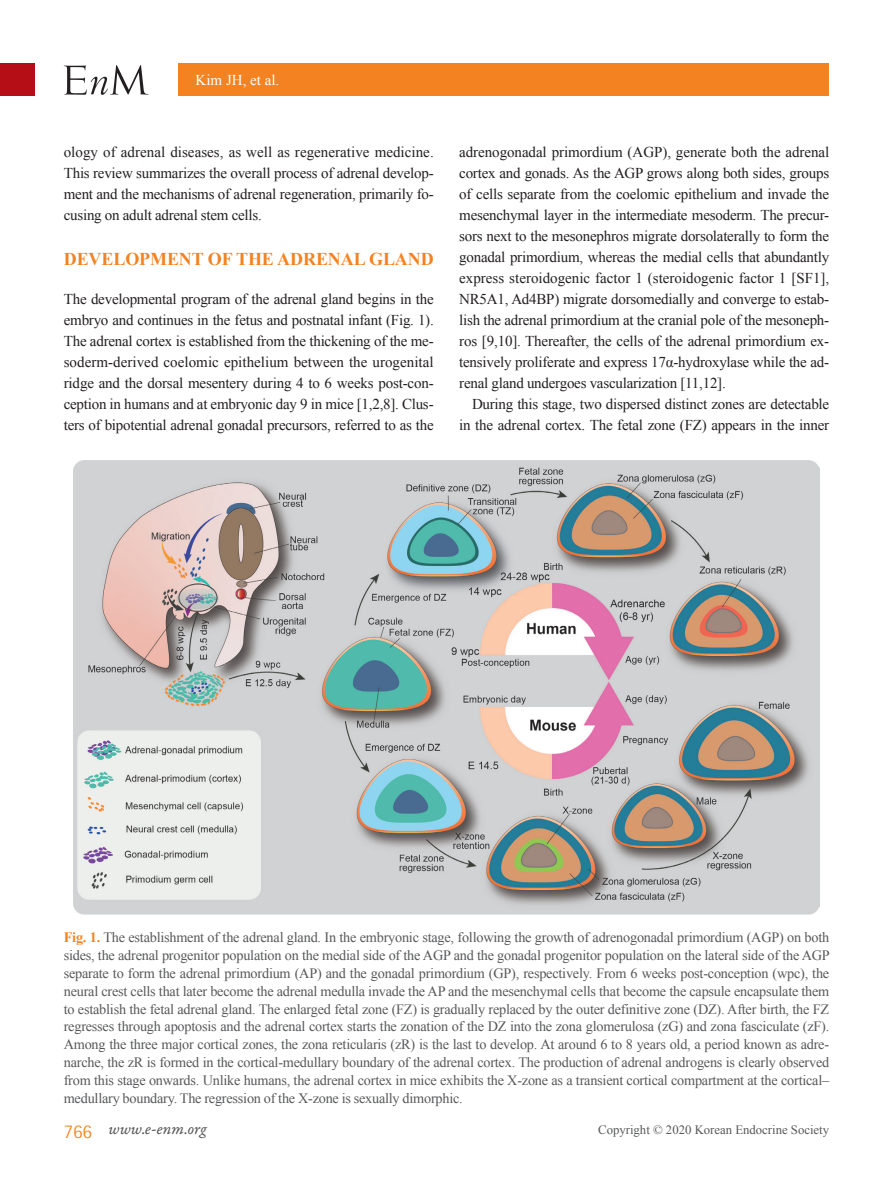
<style>
.page{position:relative;width:893px;height:1191px;background:#fff}
.page>*{position:absolute;margin:0;border:0;box-sizing:border-box;transform-origin:0 0}
.소제목1{font:700 18px "Times New Roman";letter-spacing:-.005em;color:#f58220}
.t1{font:16.5px "Garamond Premr Pro It Capt";color:#57585a}
.본문_0{font:15px/21px "Times New Roman";letter-spacing:-.015em;color:#231f20;text-align:justify}
.본문{font:15px/21px "Times New Roman";letter-spacing:-.015em;color:#231f20;text-align:justify}
.t2{font:15px "Times New Roman";color:#fff}
.표그림제목{font:14.25px/17.9px "Times New Roman";letter-spacing:-.015em;color:#57585a;text-align:justify}
.t3{font:12.75px "Times New Roman";color:#57585a}
.s1{font-weight:700;color:#f58220}
.s2{font-family:"Rotis Semi Sans Std";font-weight:300;font-size:19.5px;color:#f58220}
</style>
<div class="page">
<div style="left:0;top:64px;width:34px;height:32px;background:#b50e16"></div>
<div style="left:179px;top:64px;width:650px;height:32px;background:#f58220"></div>
<svg style="left:64px;top:65px;width:85px;height:30px"></svg>
<img style="left:74px;top:461px;width:745px;height:453px">
<p class="t2" style="left:196px;top:70px;width:85px">Kim JH, et al.</p>
<p class="본문" style="left:64px;top:141px;width:371px">ology of adrenal diseases, as well as regenerative medicine.<br>This review summarizes the overall process of adrenal develop&shy;ment and the mechanisms of adrenal regeneration, primarily fo&shy;cusing on adult adrenal stem cells.</p>
<p class="소제목1" style="left:64px;top:246px;width:371px">DEVELOPMENT OF THE ADRENAL GLAND</p>
<p class="본문_0" style="left:64px;top:288px;width:371px">The developmental program of the adrenal gland begins in the embryo and continues in the fetus and postnatal infant (Fig. 1).<br>The adrenal cortex is established from the thickening of the me&shy;soderm-derived coelomic epithelium between the urogenital ridge and the dorsal mesentery during 4 to 6 weeks post-con&shy;ception in humans and at embryonic day 9 in mice [1,2,8]. Clus&shy;ters of bipotential adrenal gonadal precursors, referred to as the</p>
<p class="본문_0" style="left:459px;top:141px;width:372px">adrenogonadal primordium (AGP), generate both the adrenal cortex and gonads. As the AGP grows along both sides, groups of cells separate from the coelomic epithelium and invade the mesenchymal layer in the intermediate mesoderm. The precur&shy;sors next to the mesonephros migrate dorsolaterally to form the gonadal primordium, whereas the medial cells that abundantly express steroidogenic factor 1 (steroidogenic factor 1 [SF1], NR5A1, Ad4BP) migrate dorsomedially and converge to estab&shy;lish the adrenal primordium at the cranial pole of the mesoneph&shy;ros [9,10]. Thereafter, the cells of the adrenal primordium ex&shy;tensively proliferate and express 17α-hydroxylase while the ad&shy;renal gland undergoes vascularization [11,12].</p>
<p class="본문" style="left:459px;top:393px;width:372px;text-align:right">During this stage, two dispersed distinct zones are detectable in the adrenal cortex. The fetal zone (FZ) appears in the inner</p>
<p class="표그림제목" style="left:64px;top:928px;width:768px"><span class="s1">Fig. 1.</span> The establishment of the adrenal gland. In the embryonic stage, following the growth of adrenogonadal primordium (AGP) on both sides, the adrenal progenitor population on the medial side of the AGP and the gonadal progenitor population on the lateral side of the AGP separate to form the adrenal primordium (AP) and the gonadal primordium (GP), respectively. From 6 weeks post-conception (wpc), the neural crest cells that later become the adrenal medulla invade the AP and the mesenchymal cells that become the capsule encapsulate them to establish the fetal adrenal gland. The enlarged fetal zone (FZ) is gradually replaced by the outer definitive zone (DZ). After birth, the FZ regresses through apoptosis and the adrenal cortex starts the zonation of the DZ into the zona glomerulosa (zG) and zona fasciculate (zF).<br>Among the three major cortical zones, the zona reticularis (zR) is the last to develop. At around 6 to 8 years old, a period known as adre&shy;narche, the zR is formed in the cortical-medullary boundary of the adrenal cortex. The production of adrenal androgens is clearly observed from this stage onwards. Unlike humans, the adrenal cortex in mice exhibits the X-zone as a transient cortical compartment at the cortical– medullary boundary. The regression of the X-zone is sexually dimorphic.</p>
<p class="t1" style="left:64px;top:1118px;width:144px"><span class="s2">766</span> www.e-enm.org</p>
<p class="t3" style="left:598px;top:1120px;width:233px">Copyright © 2020 Korean Endocrine Society</p>
</div>
